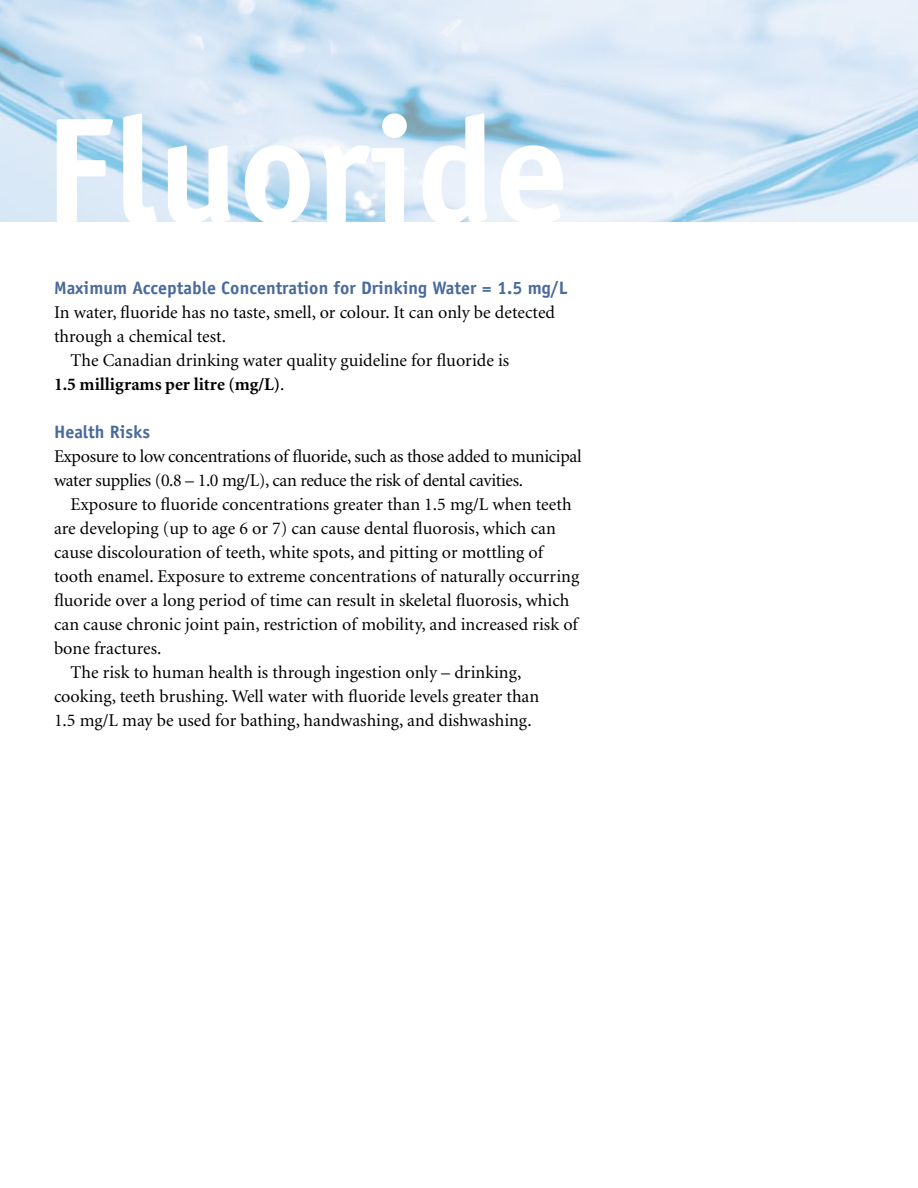
<style>
.page{position:relative;width:918px;height:1188px;background:#fff}
.page>*{position:absolute;margin:0;border:0;box-sizing:border-box;transform-origin:0 0}
.t1{font:700 150px "Officina Sans";color:#fff}
.t2{font:18px "Minion";color:#000}
.t3{font:18px/24px "Minion";letter-spacing:-.02em;color:#000}
.t4{font:700 18px "Officina Sans";color:#496a9a}
.t5{font:700 18px "Minion";color:#000}
.s1{font-weight:400}
</style>
<div class="page">
<img style="left:0;top:0;width:918px;height:222px">
<h1 class="t1" style="left:44px;top:77px;width:527px">Fluoride</h1>
<p class="t4" style="left:54px;top:277px;width:515px">Maximum Acceptable Concentration for Drinking Water = 1.5 mg/L</p>
<p class="t2" style="left:54px;top:303px;width:503px">In water, fluoride has no taste, smell, or colour. It can only be detected</p>
<p class="t2" style="left:54px;top:327px;width:174px">through a chemical test.</p>
<p class="t2" style="left:70px;top:351px;width:440px">The Canadian drinking water quality guideline for fluoride is</p>
<p class="t5" style="left:54px;top:375px;width:232px">1.5 milligrams per litre (mg/L)<span class="s1">.</span></p>
<p class="t4" style="left:54px;top:421px;width:98px">Health Risks</p>
<p class="t3" style="left:54px;top:445px;width:529px">Exposure to low concentrations of fluoride, such as those added to municipal water supplies (0.8 – 1.0 mg/L), can reduce the risk of dental cavities.</p>
<p class="t2" style="left:70px;top:495px;width:503px">Exposure to fluoride concentrations greater than 1.5 mg/L when teeth</p>
<p class="t2" style="left:54px;top:519px;width:503px">are developing (up to age 6 or 7) can cause dental fluorosis, which can</p>
<p class="t2" style="left:54px;top:543px;width:491px">cause discolouration of teeth, white spots, and pitting or mottling of</p>
<p class="t2" style="left:54px;top:567px;width:527px">tooth enamel. Exposure to extreme concentrations of naturally occurring</p>
<p class="t2" style="left:54px;top:591px;width:517px">fluoride over a long period of time can result in skeletal fluorosis, which</p>
<p class="t2" style="left:54px;top:615px;width:525px">can cause chronic joint pain, restriction of mobility, and increased risk of</p>
<p class="t2" style="left:54px;top:639px;width:109px">bone fractures.</p>
<p class="t2" style="left:70px;top:663px;width:453px">The risk to human health is through ingestion only – drinking,</p>
<p class="t2" style="left:54px;top:687px;width:487px">cooking, teeth brushing. Well water with fluoride levels greater than</p>
<p class="t2" style="left:54px;top:711px;width:479px">1.5 mg/L may be used for bathing, handwashing, and dishwashing.</p>
</div>
